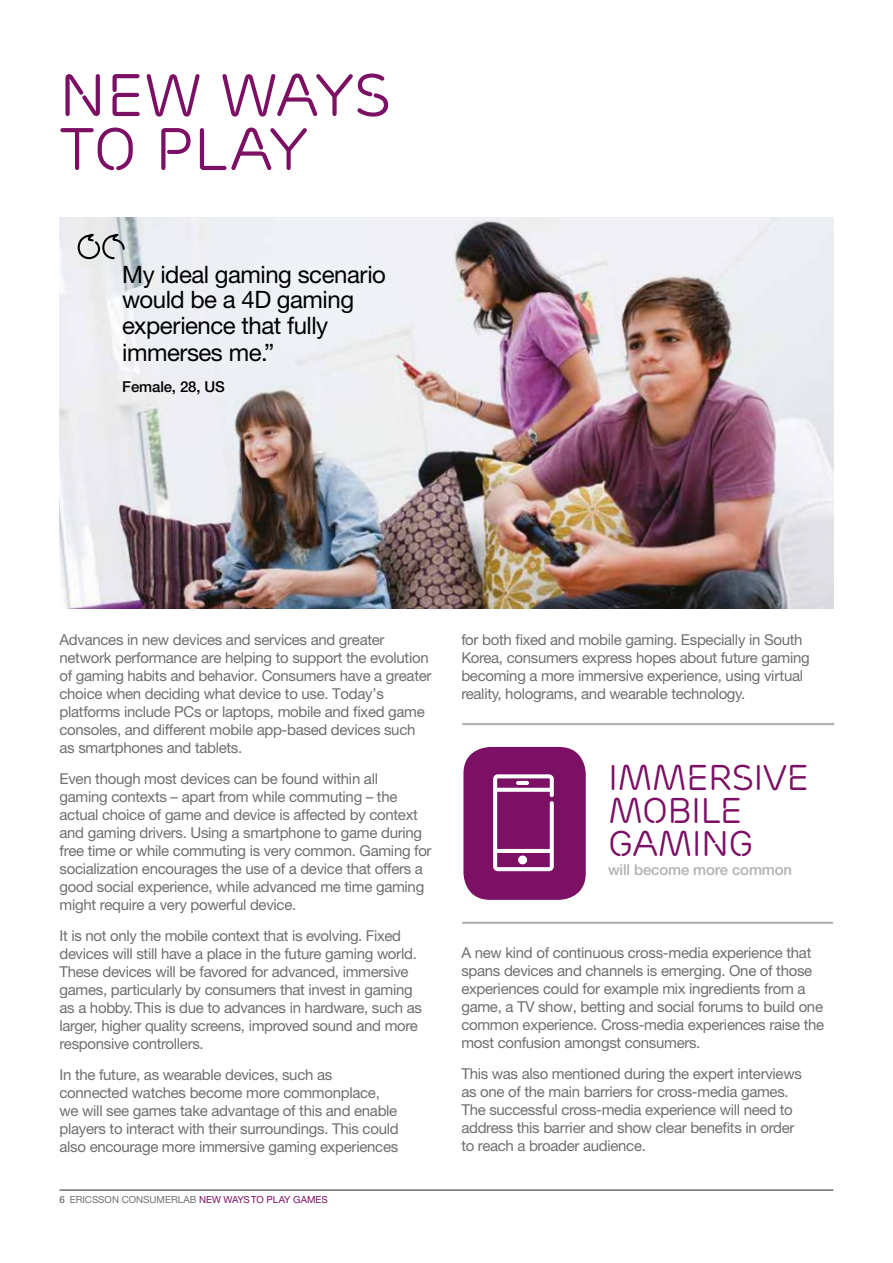
<style>
.page{position:relative;width:893px;height:1263px;background:#fff}
.page>*{position:absolute;margin:0;border:0;box-sizing:border-box;transform-origin:0 0}
.t1{font:60px/54px "Ericsson Capital";color:#7c1064}
.t2{font:35.85px/33px "Ericsson Capital";letter-spacing:-.02em;color:#7c1064}
.t3{font:24px/26px "Ericsson Sans";letter-spacing:-.02em;color:#000}
.t4{font:15px/18px "Ericsson Sans";letter-spacing:-.02em;color:#706f6f}
.t5{font:500 15px "Ericsson Sans";letter-spacing:-.01em;color:#b3b2b2}
.t6{font:500 15px "Ericsson Sans";letter-spacing:-.01em;color:#000}
.t7{font:9.75px "Ericsson Sans";color:#706f6f}
.s1{font-weight:500}
.s2{color:#7c1064}
</style>
<div class="page">
<hr style="left:60px;top:1189px;width:773px;height:2px;background:#706f6f">
<img style="left:60px;top:218px;width:773px;height:390px">
<svg style="left:74px;top:235px;width:52px;height:25px"></svg>
<hr style="left:463px;top:922px;width:369px;height:2px;background:#b3b2b2">
<hr style="left:463px;top:723px;width:370px;height:2px;background:#b3b2b2">
<div style="left:463px;top:747px;width:123px;height:153px;background:#7c1064;border-radius:27px"></div>
<svg style="left:493px;top:774px;width:61px;height:97px"></svg>
<h1 class="t1" style="left:59px;top:69px;width:333px">NEW WAYS<br>TO PLAY</h1>
<h3 class="t3" style="left:122px;top:262px;width:265px">My ideal gaming scenario would be a 4D gaming experience that fully immerses me.”</h3>
<p class="t6" style="left:122px;top:378px;width:104px">Female, 28, US</p>
<p class="t4" style="left:60px;top:631px;width:374px">Advances in new devices and services and greater network performance are helping to support the evolution of gaming habits and behavior. Consumers have a greater choice when deciding what device to use. Today’s platforms include PCs or laptops, mobile and fixed game consoles, and different mobile app-based devices such as smartphones and tablets.</p>
<p class="t4" style="left:60px;top:770px;width:374px">Even though most devices can be found within all<br>gaming contexts – apart from while commuting – the actual choice of game and device is affected by context and gaming drivers. Using a smartphone to game during free time or while commuting is very common. Gaming for socialization encourages the use of a device that offers a good social experience, while advanced me time gaming might require a very powerful device.</p>
<p class="t4" style="left:60px;top:927px;width:364px">It is not only the mobile context that is evolving. Fixed devices will still have a place in the future gaming world.<br>These devices will be favored for advanced, immersive games, particularly by consumers that invest in gaming as a hobby. This is due to advances in hardware, such as larger, higher quality screens, improved sound and more responsive controllers.</p>
<p class="t4" style="left:60px;top:1065px;width:341px">In the future, as wearable devices, such as connected watches become more commonplace, we will see games take advantage of this and enable players to interact with their surroundings. This could also encourage more immersive gaming experiences</p>
<p class="t7" style="left:60px;top:1194px;width:270px"><span class="s1">6</span> ERICSSON CONSUMERLAB <span class="s2">NEW WAYS TO PLAY GAMES</span></p>
<p class="t4" style="left:461px;top:631px;width:350px">for both fixed and mobile gaming. Especially in South Korea, consumers express hopes about future gaming becoming a more immersive experience, using virtual reality, holograms, and wearable technology.</p>
<h2 class="t2" style="left:608px;top:761px;width:203px">IMMERSIVE<br>MOBILE<br>GAMING</h2>
<p class="t5" style="left:608px;top:861px;width:186px">will become more common</p>
<p class="t4" style="left:461px;top:944px;width:364px">A new kind of continuous cross-media experience that spans devices and channels is emerging. One of those experiences could for example mix ingredients from a game, a TV show, betting and social forums to build one common experience. Cross-media experiences raise the most confusion amongst consumers.</p>
<p class="t4" style="left:461px;top:1065px;width:342px">This was also mentioned during the expert interviews as one of the main barriers for cross-media games.<br>The successful cross-media experience will need to address this barrier and show clear benefits in order to reach a broader audience.</p>
</div>
